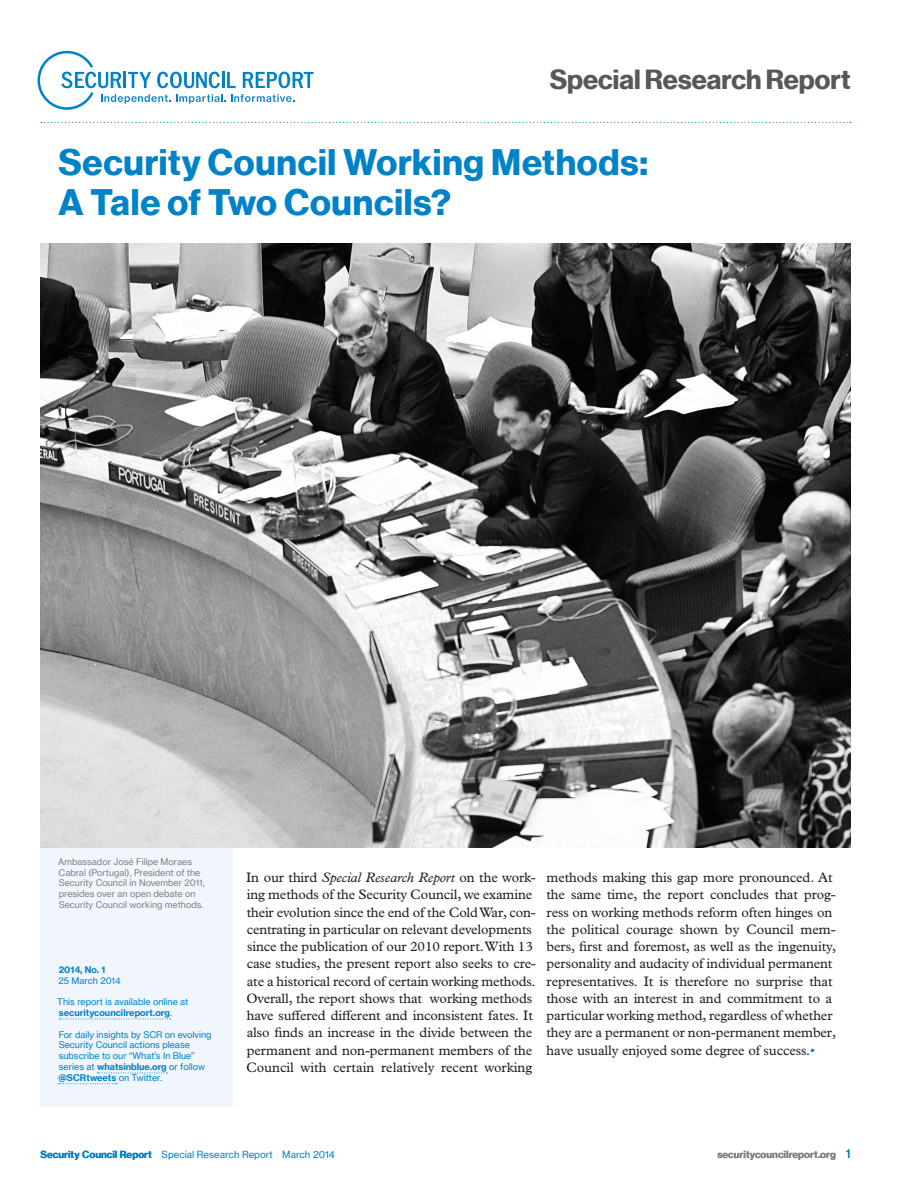
<style>
.page{position:relative;width:918px;height:1188px;background:#fff}
.page>*{position:absolute;margin:0;border:0;box-sizing:border-box;transform-origin:0 0}
.t1{font:36px/40.5px "N Haas Grotesk DS Pro 75 Bd";letter-spacing:.02em;color:#0082c8}
.t2{font:27px "N Haas Grotesk DS Pro 75 Bd";color:#57585a}
.t3{font:13.8px/17.2px "Plantin MT Pro";letter-spacing:-.01em;color:#231f20}
.t4{font:9.6px "N Haas Grotesk TX Pro 55 Rg";color:#0082c8}
.t5{font:9.6px "N Haas Grotesk TX Pro 75 Bd";color:#808285}
.t6{font:9px/10.8px "N Haas Grotesk TX Pro 55 Rg";color:#0082c8}
.t7{font:9px/10.8px "N Haas Grotesk TX Pro 55 Rg";color:#808285}
.t8{font:9px "N Haas Grotesk TX Pro 75 Bd";color:#0082c8}
.s1{font-family:"N Haas Grotesk TX Pro 55 Rg"}
.s2{font-family:"N Haas Grotesk TX Pro 75 Bd"}
.s3{font-style:italic}
.s4{color:#0082c8}
.s5{font-family:"N Haas Grotesk TX Pro 55 Rg";font-size:12px;color:#0082c8}
</style>
<div class="page">
<div style="left:40px;top:882px;width:193px;height:224px;background:#f0f6fb"></div>
<div style="left:40px;top:848px;width:193px;height:77px;background:#f0f6fb"></div>
<svg style="left:59px;top:1019px;width:112px;height:1px"></svg>
<svg style="left:97px;top:1073px;width:70px;height:1px"></svg>
<svg style="left:59px;top:1083px;width:58px;height:1px"></svg>
<svg style="left:37px;top:51px;width:277px;height:59px"></svg>
<svg style="left:41px;top:122px;width:810px;height:1px"></svg>
<img style="left:40px;top:244px;width:810px;height:604px">
<h2 class="t2" style="left:550px;top:63px;width:302px">Special Research Report</h2>
<h1 class="t1" style="left:58px;top:142px;width:591px">Security Council Working Methods:<br>A Tale of Two Councils?</h1>
<p class="t7" style="left:58px;top:856px;width:148px">Ambassador José Filipe Moraes Cabral (Portugal), President of the Security Council in November 2011, presides over an open debate on Security Council working methods.</p>
<p class="t8" style="left:59px;top:964px;width:48px">2014, No. 1</p>
<p class="t6" style="left:59px;top:975px;width:64px">25 March 2014</p>
<p class="t6" style="left:57px;top:996px;width:133px">This report is available online at</p>
<p class="t8" style="left:59px;top:1007px;width:115px">securitycouncilreport.org<span class="s1">.</span></p>
<p class="t6" style="left:59px;top:1029px;width:154px">For daily insights by SCR on evolving Security Council actions please subscribe to our “What’s In Blue” series at <span class="s2">whatsinblue.org</span> or follow</p>
<p class="t8" style="left:58px;top:1072px;width:105px">@SCRtweets <span class="s1">on Twitter.</span></p>
<p class="t3" style="left:246px;top:869px;width:291px">In our third <span class="s3">Special Research Report</span> on the work&shy;ing methods of the Security Council, we examine their evolution since the end of the Cold War, con&shy;centrating in particular on relevant developments since the publication of our 2010 report. With 13 case studies, the present report also seeks to cre&shy;ate a historical record of certain working methods.<br>Overall, the report shows that working methods have suffered different and inconsistent fates. It also finds an increase in the divide between the permanent and non-permanent members of the Council with certain relatively recent working</p>
<p class="t3" style="left:546px;top:869px;width:291px">methods making this gap more pronounced. At the same time, the report concludes that prog&shy;ress on working methods reform often hinges on the political courage shown by Council mem&shy;bers, first and foremost, as well as the ingenuity, personality and audacity of individual permanent representatives. It is therefore no surprise that those with an interest in and commitment to a particular working method, regardless of whether they are a permanent or non-permanent member, have usually enjoyed some degree of success.<span class="s4">•</span></p>
<p class="t4" style="left:40px;top:1149px;width:296px"><span class="s2">Security Council Report</span> Special Research Report March 2014</p>
<p class="t5" style="left:717px;top:1148px;width:135px">securitycouncilreport.org <span class="s5">1</span></p>
</div>
